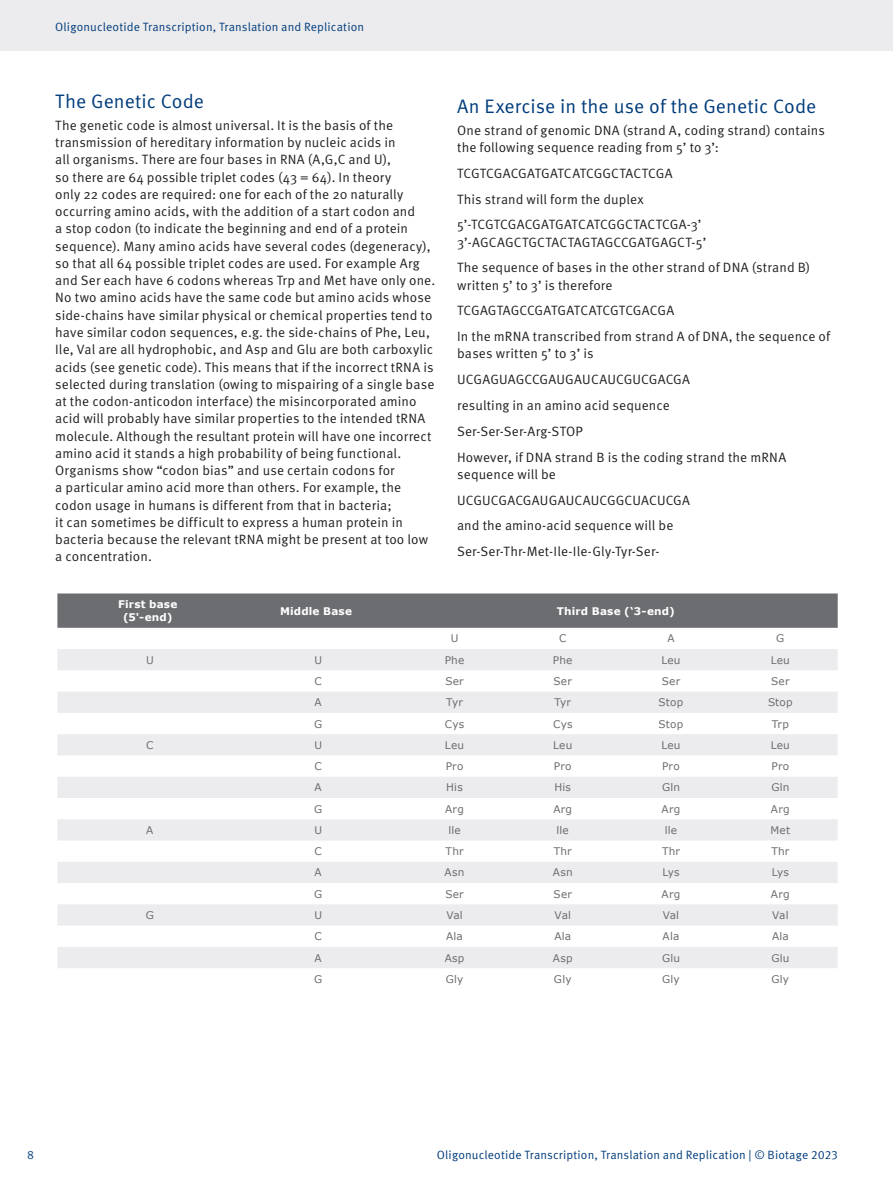
<style>
.page{position:relative;width:893px;height:1187px;background:#fff}
.page>*{position:absolute;margin:0;border:0;box-sizing:border-box;transform-origin:0 0}
.t1{font:19.5px "Meta OT Norm";letter-spacing:.005em;color:#013c7b}
.t2{font:13.5px/17.2px "Meta OT Norm";letter-spacing:.005em;color:#231f20}
.t3{font:12px "Meta OT Norm";letter-spacing:.01em;color:#013c7b}
.t4{font:10.5px "Verdana";letter-spacing:.02em;color:#6c6d70}
.t5{font:700 10.5px/13.5px "Verdana";letter-spacing:.02em;color:#fff;text-align:center}
</style>
<div class="page">
<div style="left:0;top:0;width:893px;height:51px;background:#ececee"></div>
<div style="left:57px;top:593px;width:781px;height:34px;background:#6c6d70"></div>
<svg style="left:57px;top:649px;width:781px;height:319px;fill:#ececee"></svg>
<p class="t3" style="left:55px;top:20px;width:310px">Oligonucleotide Transcription, Translation and Replication</p>
<h1 class="t1" style="left:55px;top:90px;width:150px">The Genetic Code</h1>
<p class="t2" style="left:55px;top:117px;width:382px">The genetic code is almost universal. It is the basis of the transmission of hereditary information by nucleic acids in<br>all organisms. There are four bases in RNA (A,G,C and U),<br>so there are 64 possible triplet codes (43 = 64). In theory<br>only 22 codes are required: one for each of the 20 naturally occurring amino acids, with the addition of a start codon and<br>a stop codon (to indicate the beginning and end of a protein sequence). Many amino acids have several codes (degeneracy), so that all 64 possible triplet codes are used. For example Arg and Ser each have 6 codons whereas Trp and Met have only one.<br>No two amino acids have the same code but amino acids whose side-chains have similar physical or chemical properties tend to have similar codon sequences, e.g. the side-chains of Phe, Leu, Ile, Val are all hydrophobic, and Asp and Glu are both carboxylic acids (see genetic code). This means that if the incorrect tRNA is selected during translation (owing to mispairing of a single base at the codon-anticodon interface) the misincorporated amino acid will probably have similar properties to the intended tRNA molecule. Although the resultant protein will have one incorrect amino acid it stands a high probability of being functional.<br>Organisms show “codon bias” and use certain codons for<br>a particular amino acid more than others. For example, the codon usage in humans is different from that in bacteria;<br>it can sometimes be difficult to express a human protein in bacteria because the relevant tRNA might be present at too low a concentration.</p>
<p class="t5" style="left:118px;top:597px;width:61px">First base (5'-end)</p>
<p class="t5" style="left:280px;top:604px;width:73px">Middle Base</p>
<p class="t5" style="left:557px;top:604px;width:120px">Third Base (‘3-end)</p>
<p class="t4" style="left:451px;top:631px;width:9px">U</p>
<p class="t4" style="left:559px;top:631px;width:9px">C</p>
<p class="t4" style="left:667px;top:631px;width:9px">A</p>
<p class="t4" style="left:776px;top:631px;width:10px">G</p>
<p class="t4" style="left:146px;top:652px;width:9px">U</p>
<p class="t4" style="left:314px;top:652px;width:9px">U</p>
<p class="t4" style="left:445px;top:652px;width:21px">Phe</p>
<p class="t4" style="left:553px;top:652px;width:21px">Phe</p>
<p class="t4" style="left:661px;top:652px;width:21px">Leu</p>
<p class="t4" style="left:771px;top:652px;width:21px">Leu</p>
<p class="t4" style="left:315px;top:674px;width:9px">C</p>
<p class="t4" style="left:445px;top:674px;width:20px">Ser</p>
<p class="t4" style="left:554px;top:674px;width:20px">Ser</p>
<p class="t4" style="left:662px;top:674px;width:20px">Ser</p>
<p class="t4" style="left:771px;top:674px;width:20px">Ser</p>
<p class="t4" style="left:315px;top:695px;width:9px">A</p>
<p class="t4" style="left:446px;top:695px;width:18px">Tyr</p>
<p class="t4" style="left:554px;top:695px;width:18px">Tyr</p>
<p class="t4" style="left:659px;top:695px;width:26px">Stop</p>
<p class="t4" style="left:768px;top:695px;width:26px">Stop</p>
<p class="t4" style="left:314px;top:716px;width:10px">G</p>
<p class="t4" style="left:445px;top:716px;width:21px">Cys</p>
<p class="t4" style="left:553px;top:716px;width:21px">Cys</p>
<p class="t4" style="left:659px;top:716px;width:26px">Stop</p>
<p class="t4" style="left:772px;top:716px;width:19px">Trp</p>
<p class="t4" style="left:146px;top:737px;width:9px">C</p>
<p class="t4" style="left:314px;top:737px;width:9px">U</p>
<p class="t4" style="left:445px;top:737px;width:21px">Leu</p>
<p class="t4" style="left:553px;top:737px;width:21px">Leu</p>
<p class="t4" style="left:661px;top:737px;width:21px">Leu</p>
<p class="t4" style="left:771px;top:737px;width:21px">Leu</p>
<p class="t4" style="left:315px;top:759px;width:9px">C</p>
<p class="t4" style="left:446px;top:759px;width:19px">Pro</p>
<p class="t4" style="left:554px;top:759px;width:19px">Pro</p>
<p class="t4" style="left:662px;top:759px;width:19px">Pro</p>
<p class="t4" style="left:771px;top:759px;width:19px">Pro</p>
<p class="t4" style="left:315px;top:780px;width:9px">A</p>
<p class="t4" style="left:446px;top:780px;width:18px">His</p>
<p class="t4" style="left:554px;top:780px;width:18px">His</p>
<p class="t4" style="left:662px;top:780px;width:19px">Gln</p>
<p class="t4" style="left:771px;top:780px;width:19px">Gln</p>
<p class="t4" style="left:314px;top:801px;width:10px">G</p>
<p class="t4" style="left:445px;top:801px;width:20px">Arg</p>
<p class="t4" style="left:553px;top:801px;width:20px">Arg</p>
<p class="t4" style="left:662px;top:801px;width:20px">Arg</p>
<p class="t4" style="left:771px;top:801px;width:20px">Arg</p>
<p class="t4" style="left:146px;top:822px;width:9px">A</p>
<p class="t4" style="left:314px;top:822px;width:9px">U</p>
<p class="t4" style="left:448px;top:822px;width:14px">lle</p>
<p class="t4" style="left:557px;top:822px;width:14px">lle</p>
<p class="t4" style="left:665px;top:822px;width:14px">lle</p>
<p class="t4" style="left:770px;top:822px;width:21px">Met</p>
<p class="t4" style="left:315px;top:844px;width:9px">C</p>
<p class="t4" style="left:446px;top:844px;width:20px">Thr</p>
<p class="t4" style="left:554px;top:844px;width:20px">Thr</p>
<p class="t4" style="left:662px;top:844px;width:20px">Thr</p>
<p class="t4" style="left:771px;top:844px;width:20px">Thr</p>
<p class="t4" style="left:315px;top:865px;width:9px">A</p>
<p class="t4" style="left:445px;top:865px;width:21px">Asn</p>
<p class="t4" style="left:553px;top:865px;width:21px">Asn</p>
<p class="t4" style="left:662px;top:865px;width:19px">Lys</p>
<p class="t4" style="left:772px;top:865px;width:19px">Lys</p>
<p class="t4" style="left:314px;top:886px;width:10px">G</p>
<p class="t4" style="left:445px;top:886px;width:20px">Ser</p>
<p class="t4" style="left:554px;top:886px;width:20px">Ser</p>
<p class="t4" style="left:662px;top:886px;width:20px">Arg</p>
<p class="t4" style="left:771px;top:886px;width:20px">Arg</p>
<p class="t4" style="left:146px;top:907px;width:10px">G</p>
<p class="t4" style="left:314px;top:907px;width:9px">U</p>
<p class="t4" style="left:446px;top:907px;width:18px">Val</p>
<p class="t4" style="left:555px;top:907px;width:18px">Val</p>
<p class="t4" style="left:663px;top:907px;width:18px">Val</p>
<p class="t4" style="left:772px;top:907px;width:18px">Val</p>
<p class="t4" style="left:315px;top:929px;width:9px">C</p>
<p class="t4" style="left:446px;top:929px;width:18px">Ala</p>
<p class="t4" style="left:554px;top:929px;width:18px">Ala</p>
<p class="t4" style="left:663px;top:929px;width:18px">Ala</p>
<p class="t4" style="left:772px;top:929px;width:18px">Ala</p>
<p class="t4" style="left:315px;top:950px;width:9px">A</p>
<p class="t4" style="left:445px;top:950px;width:21px">Asp</p>
<p class="t4" style="left:553px;top:950px;width:21px">Asp</p>
<p class="t4" style="left:662px;top:950px;width:19px">Glu</p>
<p class="t4" style="left:771px;top:950px;width:19px">Glu</p>
<p class="t4" style="left:314px;top:971px;width:10px">G</p>
<p class="t4" style="left:446px;top:971px;width:19px">Gly</p>
<p class="t4" style="left:554px;top:971px;width:19px">Gly</p>
<p class="t4" style="left:662px;top:971px;width:19px">Gly</p>
<p class="t4" style="left:772px;top:971px;width:19px">Gly</p>
<h1 class="t1" style="left:457px;top:95px;width:361px">An Exercise in the use of the Genetic Code</h1>
<p class="t2" style="left:457px;top:122px;width:369px">One strand of genomic DNA (strand A, coding strand) contains the following sequence reading from 5’ to 3’:</p>
<p class="t2" style="left:457px;top:160px;width:246px;line-height:25.8px">TCGTCGACGATGATCATCGGCTACTCGA<br>This strand will form the duplex<br>5’-TCGTCGACGATGATCATCGGCTACTCGA-3’</p>
<p class="t2" style="left:457px;top:229px;width:355px;line-height:25.8px">3’-AGCAGCTGCTACTAGTAGCCGATGAGCT-5’<br>The sequence of bases in the other strand of DNA (strand B)</p>
<p class="t2" style="left:457px;top:272px;width:375px;line-height:25.8px">written 5’ to 3’ is therefore<br>TCGAGTAGCCGATGATCATCGTCGACGA<br>In the mRNA transcribed from strand A of DNA, the sequence of</p>
<p class="t2" style="left:457px;top:341px;width:331px;line-height:25.8px">bases written 5’ to 3’ is UCGAGUAGCCGAUGAUCAUCGUCGACGA<br>resulting in an amino acid sequence Ser-Ser-Ser-Arg-STOP<br>However, if DNA strand B is the coding strand the mRNA</p>
<p class="t2" style="left:457px;top:461px;width:235px;line-height:25.8px">sequence will be<br>UCGUCGACGAUGAUCAUCGGCUACUCGA and the amino-acid sequence will be<br>Ser-Ser-Thr-Met-Ile-Ile-Gly-Tyr-Ser-</p>
<p class="t3" style="left:27px;top:1148px;width:8px">8</p>
<p class="t3" style="left:437px;top:1148px;width:402px">Oligonucleotide Transcription, Translation and Replication | © Biotage 2023</p>
</div>
